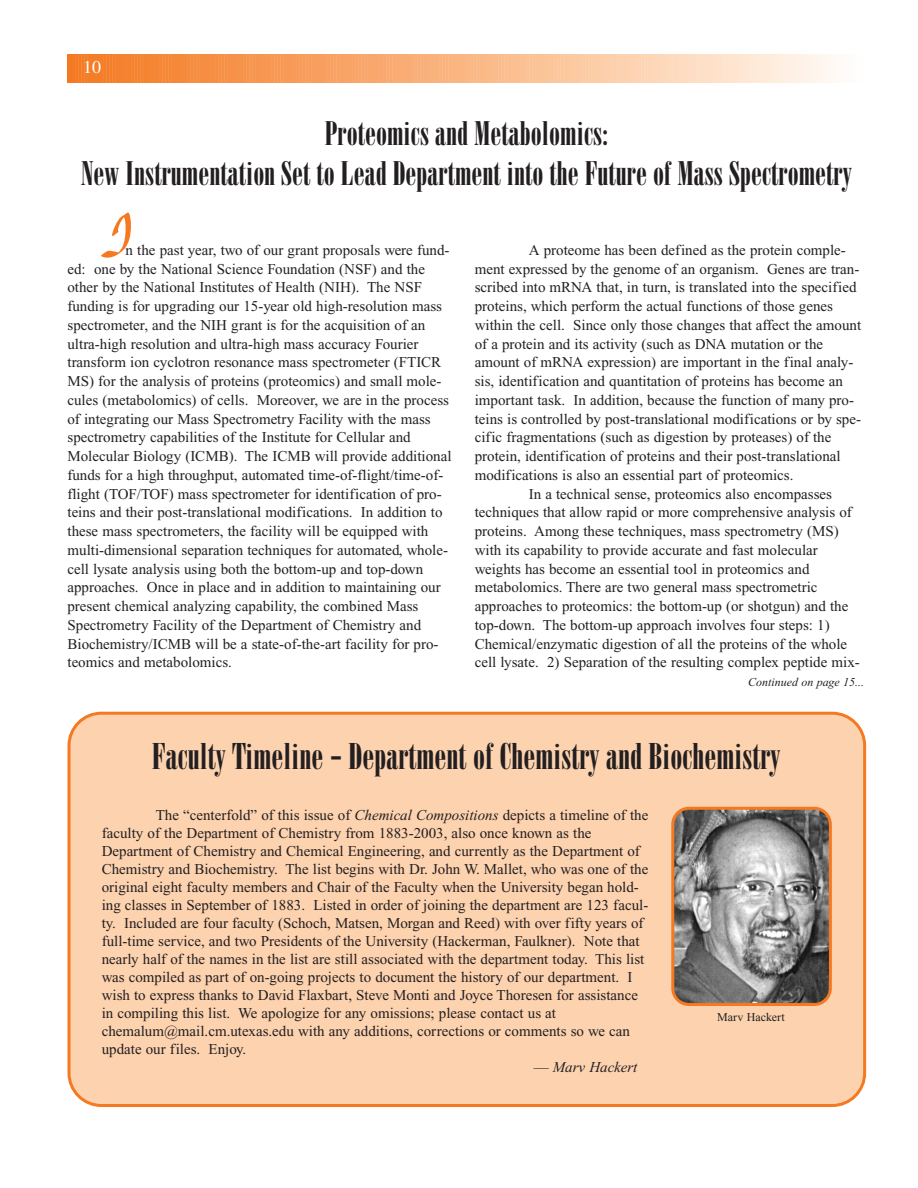
<style>
.page{position:relative;width:918px;height:1188px;background:#fff}
.page>*{position:absolute;margin:0;border:0;box-sizing:border-box;transform-origin:0 0}
.t1{font:66px "New Berolina";color:#f47921}
.t2{font:36px "Bodoni Poster Compressed";color:#231f20}
.t3{font:33px/39.6px "Bodoni Poster Compressed";color:#231f20;text-align:center}
.t4{font:18px "Times";color:#fff}
.t5{font:15px/18.8px "Times New Roman";color:#231f20}
.t6{font:italic 15px "Times New Roman";color:#231f20}
.t7{font:italic 12px "Times New Roman";color:#231f20}
.t8{font:12px "Times New Roman";color:#231f20}
.s1{font-style:italic}
.s2{font-style:normal}
</style>
<div class="page">
<div style="left:69px;top:713px;width:796px;height:393px;background:#fcd2af;border-radius:32px"></div>
<div style="left:68px;top:712px;width:798px;height:395px;border:3px solid #f47921;border-radius:32px"></div>
<svg style="left:67px;top:55px;width:770px;height:27px;background:#f9b684"></svg>
<img style="left:673px;top:808px;width:157px;height:197px;border-radius:16px">
<div style="left:671px;top:807px;width:161px;height:199px;border:3px solid #f47921;border-radius:16px"></div>
<p class="t4" style="left:83px;top:60px;width:19px">10</p>
<h3 class="t3" style="left:81px;top:117px;width:773px">Proteomics and Metabolomics:<br>New Instrumentation Set to Lead Department into the Future of Mass Spectrometry</h3>
<h1 class="t1" style="left:101px;top:195px;width:34px">I</h1>
<p class="t5" style="left:67px;top:242px;width:386px;text-indent:58px">n the past year, two of our grant proposals were fund&shy;ed: one by the National Science Foundation (NSF) and the other by the National Institutes of Health (NIH). The NSF funding is for upgrading our 15-year old high-resolution mass spectrometer, and the NIH grant is for the acquisition of an ultra-high resolution and ultra-high mass accuracy Fourier transform ion cyclotron resonance mass spectrometer (FTICR MS) for the analysis of proteins (proteomics) and small mole&shy;cules (metabolomics) of cells. Moreover, we are in the process of integrating our Mass Spectrometry Facility with the mass spectrometry capabilities of the Institute for Cellular and Molecular Biology (ICMB). The ICMB will provide additional funds for a high throughput, automated time-of-flight/time-of&shy;flight (TOF/TOF) mass spectrometer for identification of pro&shy;teins and their post-translational modifications. In addition to these mass spectrometers, the facility will be equipped with multi-dimensional separation techniques for automated, whole&shy;cell lysate analysis using both the bottom-up and top-down approaches. Once in place and in addition to maintaining our present chemical analyzing capability, the combined Mass Spectrometry Facility of the Department of Chemistry and Biochemistry/ICMB will be a state-of-the-art facility for pro&shy;teomics and metabolomics.</p>
<p class="t5" style="left:529px;top:242px;width:319px">A proteome has been defined as the protein comple-</p>
<p class="t5" style="left:475px;top:261px;width:386px">ment expressed by the genome of an organism. Genes are tran-</p>
<p class="t5" style="left:475px;top:279px;width:383px">scribed into mRNA that, in turn, is translated into the specified</p>
<p class="t5" style="left:475px;top:298px;width:360px">proteins, which perform the actual functions of those genes</p>
<p class="t5" style="left:475px;top:317px;width:388px">within the cell. Since only those changes that affect the amount</p>
<p class="t5" style="left:475px;top:336px;width:350px">of a protein and its activity (such as DNA mutation or the</p>
<p class="t5" style="left:475px;top:354px;width:380px">amount of mRNA expression) are important in the final analy-</p>
<p class="t5" style="left:475px;top:373px;width:370px">sis, identification and quantitation of proteins has become an</p>
<p class="t5" style="left:475px;top:392px;width:381px">important task. In addition, because the function of many pro-</p>
<p class="t5" style="left:475px;top:411px;width:388px">teins is controlled by post-translational modifications or by spe-</p>
<p class="t5" style="left:475px;top:429px;width:358px">cific fragmentations (such as digestion by proteases) of the</p>
<p class="t5" style="left:475px;top:448px;width:367px">protein, identification of proteins and their post-translational</p>
<p class="t5" style="left:475px;top:467px;width:320px">modifications is also an essential part of proteomics.</p>
<p class="t5" style="left:529px;top:486px;width:305px">In a technical sense, proteomics also encompasses</p>
<p class="t5" style="left:475px;top:504px;width:379px">techniques that allow rapid or more comprehensive analysis of</p>
<p class="t5" style="left:475px;top:523px;width:366px">proteins. Among these techniques, mass spectrometry (MS)</p>
<p class="t5" style="left:475px;top:542px;width:345px">with its capability to provide accurate and fast molecular</p>
<p class="t5" style="left:475px;top:561px;width:336px">weights has become an essential tool in proteomics and</p>
<p class="t5" style="left:475px;top:579px;width:344px">metabolomics. There are two general mass spectrometric</p>
<p class="t5" style="left:475px;top:598px;width:375px">approaches to proteomics: the bottom-up (or shotgun) and the</p>
<p class="t5" style="left:475px;top:617px;width:357px">top-down. The bottom-up approach involves four steps: 1)</p>
<p class="t5" style="left:475px;top:636px;width:374px">Chemical/enzymatic digestion of all the proteins of the whole</p>
<p class="t5" style="left:475px;top:654px;width:387px">cell lysate. 2) Separation of the resulting complex peptide mix-</p>
<p class="t7" style="left:748px;top:678px;width:117px">Continued on page 15...</p>
<h2 class="t2" style="left:152px;top:743px;width:630px">Faculty Timeline - Department of Chemistry and Biochemistry</h2>
<p class="t5" style="left:102px;top:808px;width:548px;line-height:18px;text-indent:54px">The “centerfold” of this issue of <span class="s1">Chemical Compositions</span> depicts a timeline of the faculty of the Department of Chemistry from 1883-2003, also once known as the Department of Chemistry and Chemical Engineering, and currently as the Department of Chemistry and Biochemistry. The list begins with Dr. John W. Mallet, who was one of the original eight faculty members and Chair of the Faculty when the University began hold&shy;ing classes in September of 1883. Listed in order of joining the department are 123 facul&shy;ty. Included are four faculty (Schoch, Matsen, Morgan and Reed) with over fifty years of full-time service, and two Presidents of the University (Hackerman, Faulkner). Note that nearly half of the names in the list are still associated with the department today. This list was compiled as part of on-going projects to document the history of our department. I wish to express thanks to David Flaxbart, Steve Monti and Joyce Thoresen for assistance in compiling this list. We apologize for any omissions; please contact us at chemalum@mail.cm.utexas.edu with any additions, corrections or comments so we can update our files. Enjoy.</p>
<p class="t6" style="left:534px;top:1062px;width:105px"><span class="s2">—</span> Marv Hackert</p>
<p class="t8" style="left:717px;top:1012px;width:69px">Marv Hackert</p>
</div>
